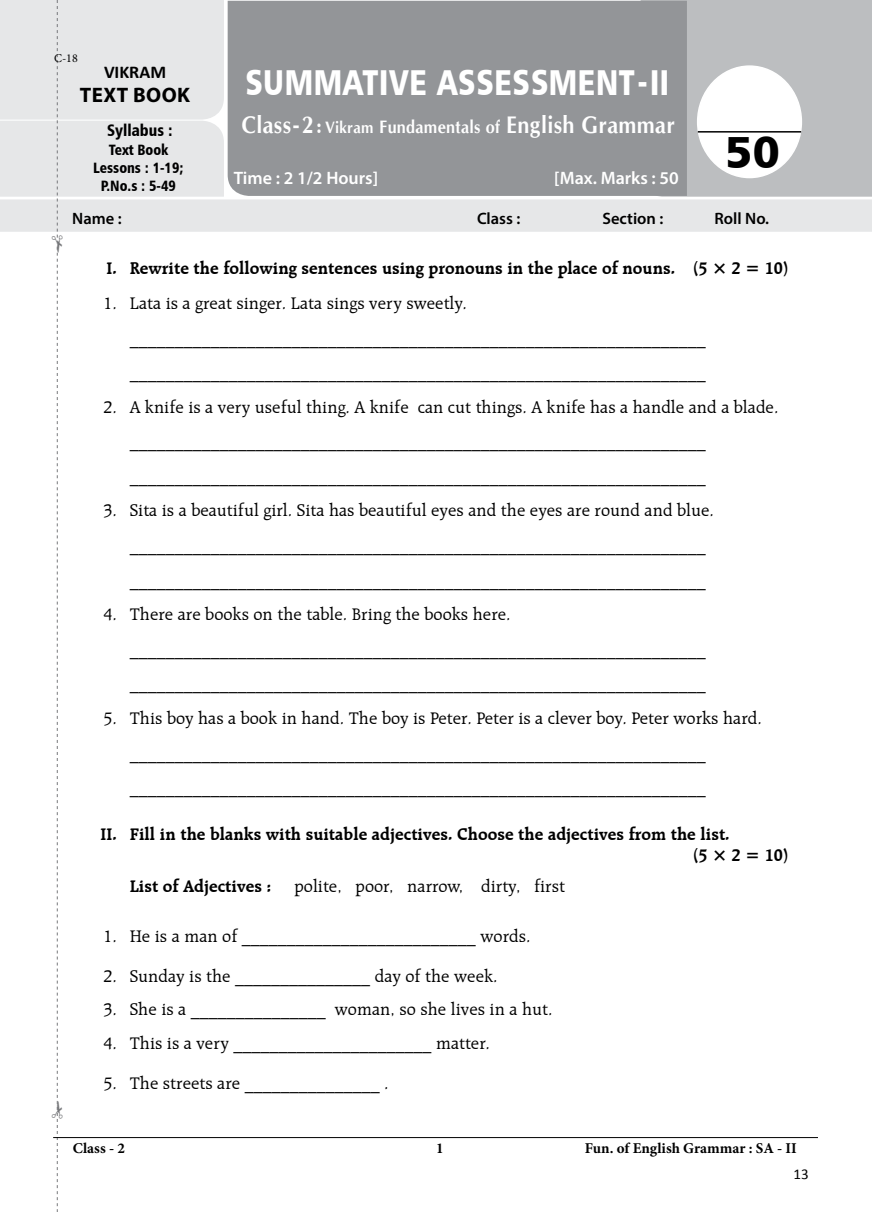
<style>
.page{position:relative;width:872px;height:1212px;background:#fff}
.page>*{position:absolute;margin:0;border:0;box-sizing:border-box;transform-origin:0 0}
.t1{font:45px "Humanist 777 BT Black B";color:#000}
.t2{font:36px "Humanist 777 BT Black B";letter-spacing:.02em;color:#fff;scale:.8 1}
.t3{font:700 24px "CG Omega";letter-spacing:.02em;color:#fff;scale:.9 1}
.t4{font:700 21px "Myriad Pro";letter-spacing:.02em;color:#000}
.t5{font:18px/34.7px "Raleigh BT";color:#000}
.t6{font:700 18px/21px "Raleigh BT";color:#000}
.t7{font:600 18px "Myriad Pro";color:#fff}
.t8{font:700 18px "Calibri";color:#000}
.t9{font:600 16.5px "Myriad Pro";color:#000}
.t10{font:16.5px "Humanist 777 BT Black Condensed B";color:#000;scale:.95 1}
.t11{font:700 15px "Minion Pro";color:#000}
.t12{font:15px/18px "Humanist 777 BT Black Condensed B";color:#000;text-align:center;scale:.95 1}
.t13{font:15px "Calibri";color:#000}
.t14{font:12px "Minion Pro";color:#000}
.s1{font-size:21px}
.s2{font-size:16.5px}
.s3{font-size:18px}
</style>
<div class="page">
<div style="left:640px;top:0;width:232px;height:197px;background:#bcbec0"></div>
<div style="left:228px;top:1px;width:459px;height:195px;background:#939598"></div>
<div style="left:1px;top:200px;width:870px;height:31px;background:#e6e7e8"></div>
<div style="left:0;top:199px;width:872px;height:33px;border:2px solid #e6e7e8"></div>
<div style="left:697px;top:66px;width:104px;height:112px;background:#fff;border-radius:50%"></div>
<div style="left:697px;top:65px;width:105px;height:113px;border:2px solid #fff;border-radius:50%"></div>
<hr style="left:698px;top:131px;width:103px;height:2px;background:#000">
<hr style="left:53px;top:1137px;width:765px;height:1px;background:#000">
<svg style="left:0;top:0;width:225px;height:1212px"></svg>
<p class="t14" style="left:54px;top:50px;width:25px">C-18</p>
<p class="t8" style="left:104px;top:59px;width:64px">VIKRAM</p>
<p class="t4" style="left:80px;top:81px;width:112px">TEXT BOOK</p>
<p class="t10" style="left:107px;top:120px;width:70px">Syllabus :</p>
<p class="t12" style="left:93px;top:140px;width:97px">Text Book<br>Lessons : 1-19;<br>P.No.s : 5-49</p>
<h2 class="t2" style="left:245px;top:59px;width:517px">SUMMATIVE ASSESSMENT - II</h2>
<h3 class="t3" style="left:242px;top:109px;width:483px">Class-2 <span class="s1">:</span> <span class="s2">Vikram</span> <span class="s3">Fundamentals of</span> English Grammar</h3>
<p class="t7" style="left:234px;top:167px;width:146px">Time : 2 1/2 Hours]</p>
<p class="t7" style="left:554px;top:167px;width:126px">[Max. Marks : 50</p>
<h1 class="t1" style="left:724px;top:123px;width:57px">50</h1>
<p class="t9" style="left:72px;top:207px;width:51px">Name :</p>
<p class="t9" style="left:477px;top:207px;width:45px">Class :</p>
<p class="t9" style="left:602px;top:207px;width:62px">Section :</p>
<p class="t9" style="left:714px;top:207px;width:56px">Roll No.</p>
<p class="t6" style="left:106px;top:258px;width:684px">I. Rewrite the following sentences using pronouns in the place of nouns. (5 × 2 = 10)</p>
<p class="t5" style="left:130px;top:285px;width:577px;text-indent:-26px">1. Lata is a great singer. Lata sings very sweetly. ________________________________________________________________ ________________________________________________________________</p>
<p class="t5" style="left:130px;top:389px;width:650px;text-indent:-26px">2. A knife is a very useful thing. A knife can cut things. A knife has a handle and a blade. ________________________________________________________________ ________________________________________________________________</p>
<p class="t5" style="left:130px;top:493px;width:586px;text-indent:-26px">3. Sita is a beautiful girl. Sita has beautiful eyes and the eyes are round and blue. ________________________________________________________________ ________________________________________________________________</p>
<p class="t5" style="left:130px;top:597px;width:577px;text-indent:-26px">4. There are books on the table. Bring the books here. ________________________________________________________________ ________________________________________________________________</p>
<p class="t5" style="left:130px;top:700px;width:633px;text-indent:-26px">5. This boy has a book in hand. The boy is Peter. Peter is a clever boy. Peter works hard. ________________________________________________________________ ________________________________________________________________</p>
<p class="t6" style="left:692px;top:823px;width:98px;text-indent:-592px">II. Fill in the blanks with suitable adjectives. Choose the adjectives from the list.<br>(5 × 2 = 10)</p>
<p class="t6" style="left:130px;top:875px;width:143px">List of Adjectives :</p>
<p class="t5" style="left:294px;top:869px;width:272px">polite, poor, narrow, dirty, first</p>
<p class="t5" style="left:103px;top:918px;width:428px">1. He is a man of __________________________ words.</p>
<p class="t5" style="left:103px;top:958px;width:396px">2. Sunday is the _______________ day of the week.</p>
<p class="t5" style="left:103px;top:992px;width:451px">3. She is a _______________ woman, so she lives in a hut.</p>
<p class="t5" style="left:103px;top:1026px;width:388px">4. This is a very ______________________ matter.</p>
<p class="t5" style="left:103px;top:1065px;width:287px">5. The streets are _______________ .</p>
<p class="t11" style="left:73px;top:1137px;width:54px">Class - 2</p>
<p class="t11" style="left:436px;top:1137px;width:9px">1</p>
<p class="t11" style="left:585px;top:1138px;width:213px">Fun. of English Grammar : SA - II</p>
<p class="t13" style="left:793px;top:1164px;width:17px">13</p>
</div>
